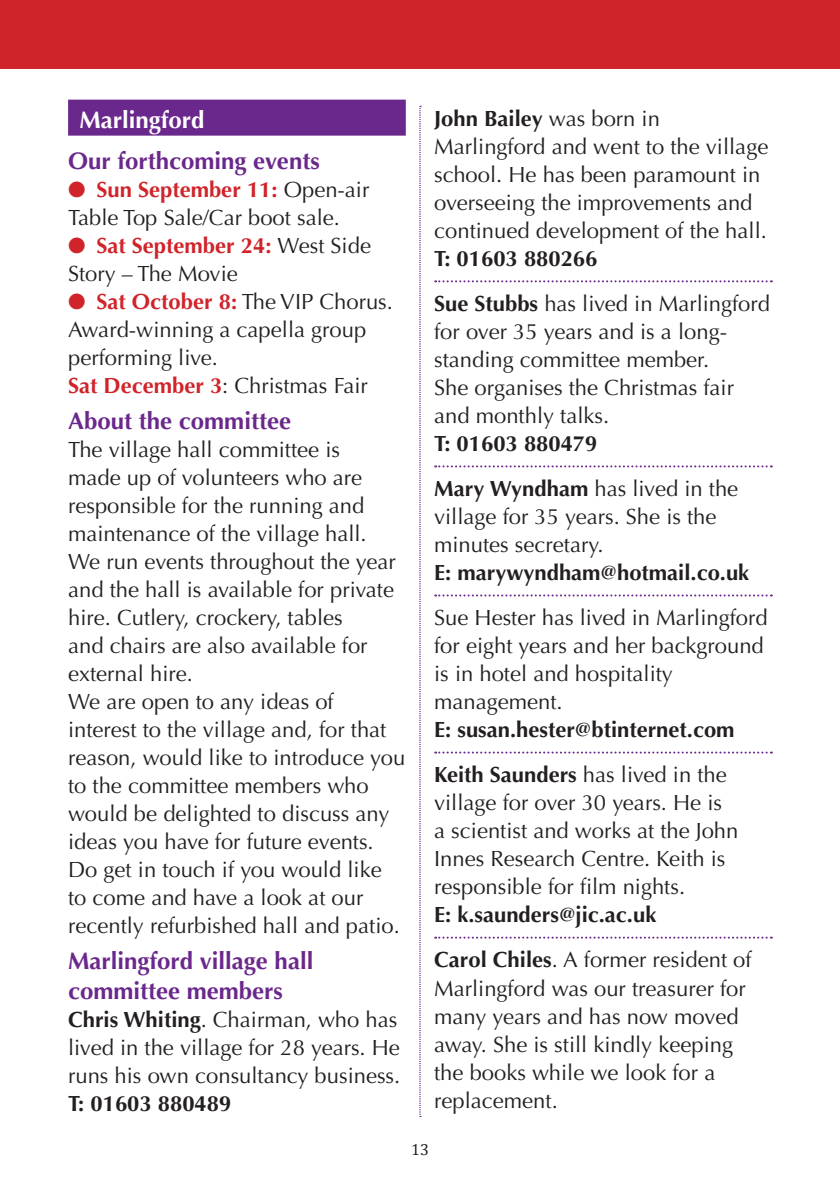
<style>
.page{position:relative;width:840px;height:1191px;background:#fff}
.page>*{position:absolute;margin:0;border:0;box-sizing:border-box;transform-origin:0 0}
.t1{font:700 24px/30px "Optima";color:#6b288c}
.t2{font:700 24px "Optima";color:#fff}
.t3{font:22px/28px "Optima";color:#231f20}
.t4{font:700 22px/45px "Optima";color:#231f20}
.t5{font:16px "Cambria";color:#231f20}
.s1{color:#d1232a}
.s2{font-weight:700;color:#d1232a}
.s3{font-weight:700}
.s4{font-weight:400}
</style>
<div class="page">
<div style="left:0;top:0;width:839px;height:68px;background:#d1232a"></div>
<div style="left:68px;top:100px;width:337px;height:36px;background:#6b288c"></div>
<svg style="left:435px;top:280px;width:336px;height:2px"></svg>
<svg style="left:435px;top:465px;width:336px;height:2px"></svg>
<svg style="left:435px;top:594px;width:336px;height:2px"></svg>
<svg style="left:435px;top:751px;width:336px;height:2px"></svg>
<svg style="left:435px;top:936px;width:336px;height:2px"></svg>
<svg style="left:419px;top:106px;width:2px;height:1011px"></svg>
<p class="t2" style="left:79px;top:106px;width:126px">Marlingford</p>
<p class="t1" style="left:68px;top:146px;width:253px">Our forthcoming events</p>
<p class="t3" style="left:68px;top:176px;width:302px"><span class="s1">●</span> <span class="s2">Sun September 11:</span> Open-air<br>Table Top Sale/Car boot sale.</p>
<p class="t3" style="left:68px;top:232px;width:304px"><span class="s1">●</span> <span class="s2">Sat September 24:</span> West Side<br>Story – The Movie</p>
<p class="t3" style="left:68px;top:288px;width:326px"><span class="s1">●</span> <span class="s2">Sat October 8:</span> The VIP Chorus.<br>Award-winning a capella group performing live.<br><span class="s2">Sat December 3</span>: Christmas Fair</p>
<p class="t1" style="left:68px;top:406px;width:224px">About the committee</p>
<p class="t3" style="left:68px;top:436px;width:338px">The village hall committee is<br>made up of volunteers who are responsible for the running and maintenance of the village hall.<br>We run events throughout the year and the hall is available for private hire. Cutlery, crockery, tables<br>and chairs are also available for external hire.<br>We are open to any ideas of interest to the village and, for that reason, would like to introduce you to the committee members who would be delighted to discuss any ideas you have for future events.<br>Do get in touch if you would like to come and have a look at our recently refurbished hall and patio.</p>
<p class="t1" style="left:68px;top:946px;width:246px">Marlingford village hall committee members</p>
<p class="t3" style="left:68px;top:1005px;width:333px"><span class="s3">Chris Whiting</span>. Chairman, who has lived in the village for 28 years. He runs his own consultancy business.</p>
<p class="t4" style="left:68px;top:1081px;width:165px">T: 01603 880489</p>
<p class="t3" style="left:434px;top:105px;width:335px"><span class="s3">John Bailey</span> was born in<br>Marlingford and went to the village school. He has been paramount in overseeing the improvements and continued development of the hall.</p>
<p class="t4" style="left:434px;top:236px;width:337px">T: 01603 880266<br>Sue Stubbs <span class="s4">has lived in Marlingford</span></p>
<p class="t3" style="left:434px;top:318px;width:301px">for over 35 years and is a long&shy;standing committee member.<br>She organises the Christmas fair and monthly talks.</p>
<p class="t4" style="left:434px;top:421px;width:305px">T: 01603 880479<br>Mary Wyndham <span class="s4">has lived in the</span></p>
<p class="t3" style="left:434px;top:503px;width:284px">village for 35 years. She is the minutes secretary.</p>
<p class="t4" style="left:434px;top:550px;width:316px">E: marywyndham@hotmail.co.uk</p>
<p class="t3" style="left:434px;top:604px;width:335px">Sue Hester has lived in Marlingford for eight years and her background is in hotel and hospitality management.</p>
<p class="t4" style="left:434px;top:707px;width:302px">E: susan.hester@btinternet.com<br>Keith Saunders <span class="s4">has lived in the</span></p>
<p class="t3" style="left:434px;top:789px;width:305px">village for over 30 years. He is a scientist and works at the John<br>Innes Research Centre. Keith is responsible for film nights.</p>
<p class="t4" style="left:434px;top:892px;width:319px">E: k.saunders@jic.ac.uk<br>Carol Chiles<span class="s4">. A former resident of</span></p>
<p class="t3" style="left:434px;top:974px;width:313px">Marlingford was our treasurer for many years and has now moved away. She is still kindly keeping the books while we look for a replacement.</p>
<p class="t5" style="left:411px;top:1139px;width:19px">13</p>
</div>
